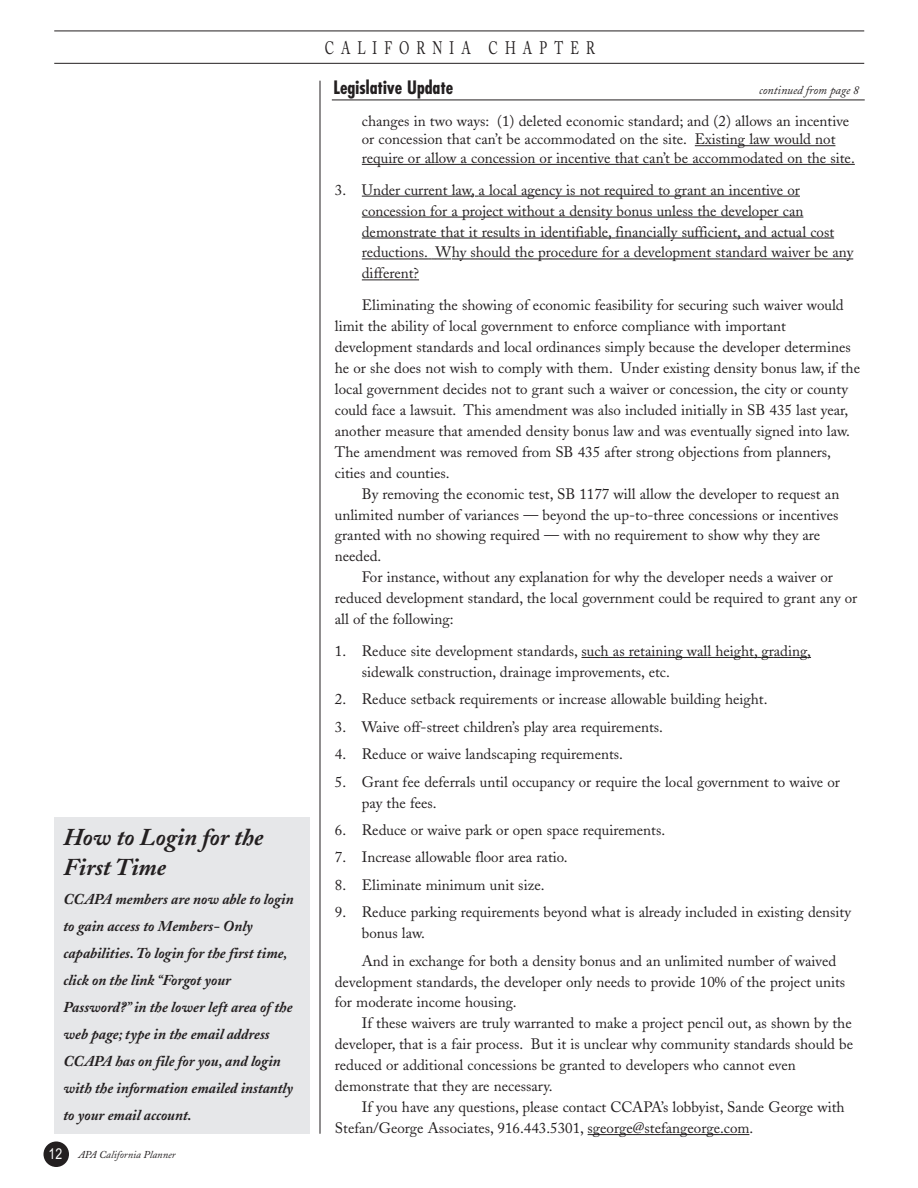
<style>
.page{position:relative;width:918px;height:1188px;background:#fff}
.page>*{position:absolute;margin:0;border:0;box-sizing:border-box;transform-origin:0 0}
.t1{font:italic 700 24px/29.8px "Adobe Caslon";color:#231f20}
.t2{font:18px "Adobe Caslon";letter-spacing:.565em;color:#231f20;scale:.7 1}
.t3{font:700 condensed 18px "Futura";color:#231f20}
.t4{font:15px/21px "Adobe Caslon";color:#231f20}
.t5{font:italic 700 15px/27px "Adobe Caslon";color:#231f20}
.t6{font:italic 12px "Adobe Caslon";color:#231f20}
.t7{font:italic 10.5px "Adobe Caslon";color:#231f20}
.s1{font-family:"Arial Narrow";font-style:normal;font-size:15px;color:#fff}
</style>
<div class="page">
<hr style="left:54px;top:31px;width:810px;height:1px;background:#231f20">
<hr style="left:54px;top:63px;width:810px;height:1px;background:#231f20">
<div style="left:44px;top:1142px;width:25px;height:25px;background:#231f20;border-radius:50%"></div>
<hr style="left:695px;top:145px;width:140px;height:1px;background:#231f20">
<hr style="left:367px;top:164px;width:31px;height:1px;background:#231f20">
<hr style="left:397px;top:164px;width:38px;height:1px;background:#231f20">
<hr style="left:446px;top:164px;width:39px;height:1px;background:#231f20">
<hr style="left:485px;top:164px;width:42px;height:1px;background:#231f20">
<hr style="left:527px;top:164px;width:77px;height:1px;background:#231f20">
<hr style="left:604px;top:164px;width:45px;height:1px;background:#231f20">
<svg style="left:649px;top:164px;width:16px;height:1px"></svg>
<hr style="left:665px;top:164px;width:54px;height:1px;background:#231f20">
<hr style="left:718px;top:164px;width:77px;height:1px;background:#231f20">
<hr style="left:795px;top:164px;width:60px;height:1px;background:#231f20">
<hr style="left:362px;top:196px;width:66px;height:1px;background:#231f20">
<hr style="left:428px;top:196px;width:44px;height:1px;background:#231f20">
<svg style="left:471px;top:196px;width:36px;height:1px"></svg>
<hr style="left:507px;top:196px;width:48px;height:1px;background:#231f20">
<hr style="left:556px;top:196px;width:53px;height:1px;background:#231f20">
<hr style="left:609px;top:196px;width:31px;height:1px;background:#231f20">
<hr style="left:640px;top:196px;width:47px;height:1px;background:#231f20">
<hr style="left:687px;top:196px;width:90px;height:1px;background:#231f20">
<svg style="left:777px;top:196px;width:23px;height:1px"></svg>
<svg style="left:362px;top:217px;width:13px;height:1px"></svg>
<hr style="left:375px;top:217px;width:43px;height:1px;background:#231f20">
<hr style="left:418px;top:217px;width:57px;height:1px;background:#231f20">
<hr style="left:475px;top:217px;width:131px;height:1px;background:#231f20">
<svg style="left:606px;top:217px;width:26px;height:1px"></svg>
<hr style="left:632px;top:217px;width:103px;height:1px;background:#231f20">
<hr style="left:742px;top:217px;width:47px;height:1px;background:#231f20">
<svg style="left:789px;top:217px;width:14px;height:1px"></svg>
<hr style="left:362px;top:238px;width:34px;height:1px;background:#231f20">
<svg style="left:396px;top:238px;width:23px;height:1px"></svg>
<hr style="left:419px;top:238px;width:68px;height:1px;background:#231f20">
<hr style="left:487px;top:238px;width:121px;height:1px;background:#231f20">
<hr style="left:615px;top:238px;width:52px;height:1px;background:#231f20">
<hr style="left:671px;top:238px;width:70px;height:1px;background:#231f20">
<hr style="left:745px;top:238px;width:89px;height:1px;background:#231f20">
<hr style="left:367px;top:259px;width:44px;height:1px;background:#231f20">
<svg style="left:411px;top:259px;width:49px;height:1px"></svg>
<hr style="left:460px;top:259px;width:91px;height:1px;background:#231f20">
<hr style="left:551px;top:259px;width:41px;height:1px;background:#231f20">
<hr style="left:591px;top:259px;width:57px;height:1px;background:#231f20">
<svg style="left:648px;top:259px;width:32px;height:1px"></svg>
<hr style="left:680px;top:259px;width:79px;height:1px;background:#231f20">
<hr style="left:759px;top:259px;width:40px;height:1px;background:#231f20">
<hr style="left:799px;top:259px;width:48px;height:1px;background:#231f20">
<svg style="left:362px;top:280px;width:57px;height:1px"></svg>
<svg style="left:581px;top:657px;width:20px;height:1px"></svg>
<hr style="left:601px;top:657px;width:33px;height:1px;background:#231f20">
<hr style="left:634px;top:657px;width:73px;height:1px;background:#231f20">
<hr style="left:707px;top:657px;width:51px;height:1px;background:#231f20">
<svg style="left:758px;top:657px;width:16px;height:1px"></svg>
<hr style="left:774px;top:657px;width:33px;height:1px;background:#231f20">
<hr style="left:588px;top:1134px;width:150px;height:1px;background:#231f20">
<svg style="left:737px;top:1134px;width:12px;height:1px"></svg>
<hr style="left:332px;top:100px;width:533px;height:1px;background:#231f20">
<div style="left:54px;top:817px;width:256px;height:317px;background:#e6e7e9"></div>
<hr style="left:320px;top:81px;width:1px;height:1053px;background:#231f20">
<h1 class="t1" style="left:63px;top:826px;width:202px">How to Login for the<br>First Time</h1>
<p class="t5" style="left:63px;top:888px;width:232px">CCAPA members are now able to login to gain access to Members- Only capabilities.To login for the first time, click on the link “Forgot your Password?” in the lower left area of the web page; type in the email address CCAPA has on file for you, and login with the information emailed instantly to your email account.</p>
<p class="t7" style="left:49px;top:1151px;width:128px"><span class="s1">12</span> APA California Planner</p>
<p class="t2" style="left:325px;top:41px;width:387px">CALIFORNIA CHAPTER</p>
<p class="t3" style="left:333px;top:80px;width:122px">Legislative Update</p>
<p class="t6" style="left:759px;top:86px;width:102px">continued from page 8</p>
<p class="t4" style="left:362px;top:113px;width:495px;line-height:18.6px">changes in two ways: (1) deleted economic standard; and (2) allows an incentive or concession that can’t be accommodated on the site. Existing law would not require or allow a concession or incentive that can’t be accommodated on the site.</p>
<p class="t4" style="left:362px;top:181px;width:493px;text-indent:-27px">3. Under current law, a local agency is not required to grant an incentive or concession for a project without a density bonus unless the developer can demonstrate that it results in identifiable, financially sufficient, and actual cost reductions. Why should the procedure for a development standard waiver be any different?</p>
<p class="t4" style="left:335px;top:296px;width:527px;text-indent:27px">Eliminating the showing of economic feasibility for securing such waiver would limit the ability of local government to enforce compliance with important development standards and local ordinances simply because the developer determines he or she does not wish to comply with them. Under existing density bonus law, if the local government decides not to grant such a waiver or concession, the city or county could face a lawsuit. This amendment was also included initially in SB 435 last year, another measure that amended density bonus law and was eventually signed into law.<br>The amendment was removed from SB 435 after strong objections from planners, cities and counties.</p>
<p class="t4" style="left:335px;top:485px;width:506px;text-indent:27px">By removing the economic test, SB 1177 will allow the developer to request an unlimited number of variances — beyond the up-to-three concessions or incentives granted with no showing required — with no requirement to show why they are needed.</p>
<p class="t4" style="left:335px;top:569px;width:524px;text-indent:27px">For instance, without any explanation for why the developer needs a waiver or reduced development standard, the local government could be required to grant any or all of the following:</p>
<p class="t4" style="left:362px;top:642px;width:451px;text-indent:-27px">1. Reduce site development standards, such as retaining wall height, grading, sidewalk construction, drainage improvements, etc.</p>
<p class="t4" style="left:335px;top:691px;width:434px">2. Reduce setback requirements or increase allowable building height.</p>
<p class="t4" style="left:335px;top:718px;width:330px">3. Waive off-street children’s play area requirements.</p>
<p class="t4" style="left:335px;top:745px;width:290px">4. Reduce or waive landscaping requirements.</p>
<p class="t4" style="left:362px;top:773px;width:480px;text-indent:-27px">5. Grant fee deferrals until occupancy or require the local government to waive or pay the fees.</p>
<p class="t4" style="left:335px;top:821px;width:332px">6. Reduce or waive park or open space requirements.</p>
<p class="t4" style="left:335px;top:849px;width:234px">7. Increase allowable floor area ratio.</p>
<p class="t4" style="left:335px;top:876px;width:211px">8. Eliminate minimum unit size.</p>
<p class="t4" style="left:362px;top:903px;width:491px;text-indent:-27px">9. Reduce parking requirements beyond what is already included in existing density bonus law.</p>
<p class="t4" style="left:335px;top:952px;width:512px;text-indent:27px">And in exchange for both a density bonus and an unlimited number of waived development standards, the developer only needs to provide 10% of the project units for moderate income housing.</p>
<p class="t4" style="left:335px;top:1015px;width:520px;text-indent:27px">If these waivers are truly warranted to make a project pencil out, as shown by the developer, that is a fair process. But it is unclear why community standards should be reduced or additional concessions be granted to developers who cannot even demonstrate that they are necessary.</p>
<p class="t4" style="left:335px;top:1098px;width:511px;text-indent:27px">If you have any questions, please contact CCAPA’s lobbyist, Sande George with<br>Stefan/George Associates, 916.443.5301, sgeorge@stefangeorge.com.</p>
</div>
